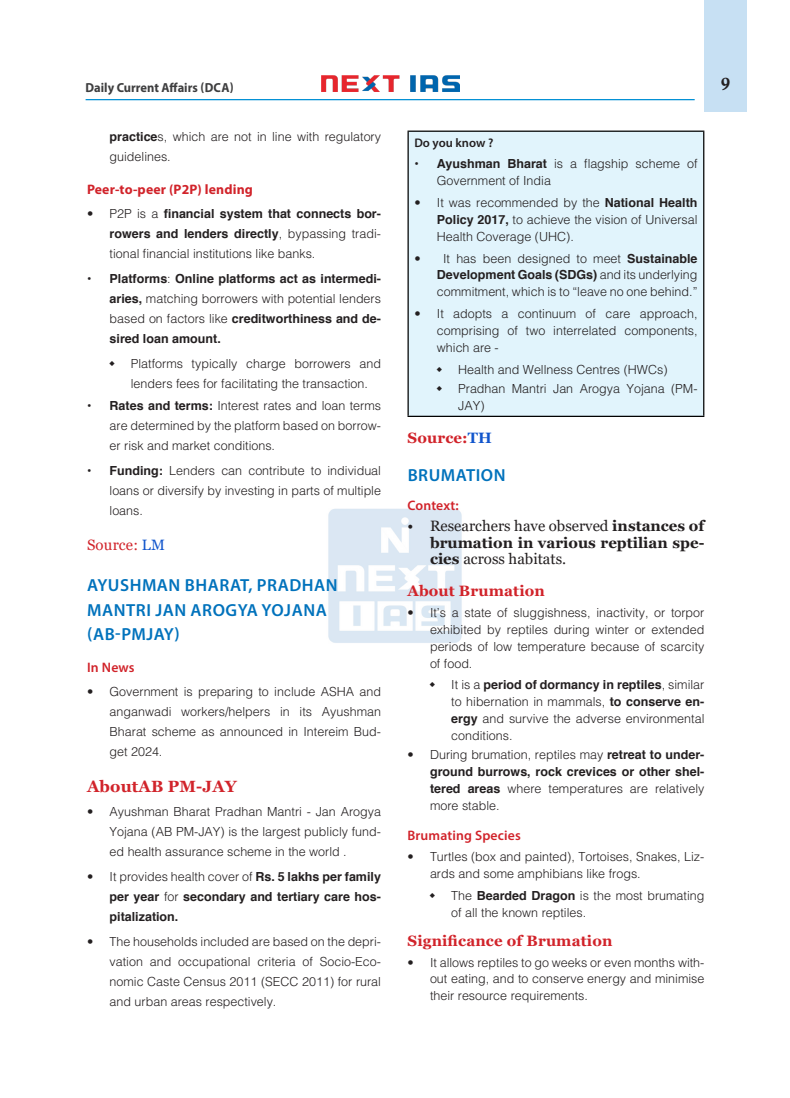
<style>
.page{position:relative;width:790px;height:1098px;background:#fff}
.page>*{position:absolute;margin:0;border:0;box-sizing:border-box;transform-origin:0 0}
.H-1{font:600 17.5px/24.1px "Myriad Pro";letter-spacing:.03em;color:#0072bc}
.t1{font:17.5px "Calis MT Bol";color:#231f20}
.H-2{font:700 16.25px "Georgia";letter-spacing:.01em;color:#d1232a}
.t2{font:700 15px/16.9px "Georgia";color:#231f20;text-align:justify}
.H-2-2{font:700 15px "Georgia";letter-spacing:.01em;color:#d1232a}
.H-2-3{font:15px "Georgia";letter-spacing:.01em;color:#d1232a}
.H-2-4{font:600 13.75px "Myriad Pro";letter-spacing:.01em;color:#d1232a}
.H-2-5{font:700 13.75px "Myriad Pro";letter-spacing:.01em;color:#d1232a}
.t3{font:700 13.12px "Myriad Pro";color:#3e3e3f;scale:.95 1}
.t4{font:300 12.5px/16.9px "Helvetica";color:#231f20;text-align:justify}
.t5{font:700 12.5px/20px "Helvetica";color:#231f20;text-align:justify}
.body{font:600 12.5px "Myriad Pro";color:#231f20}
.s1{font-weight:700}
.s2{font-weight:300}
.s3{color:#15c}
.s4{font-weight:400}
</style>
<div class="page">
<div style="left:704px;top:0;width:42px;height:112px;background:#c7e0f3"></div>
<img style="left:321px;top:76px;width:138px;height:15px">
<hr style="left:86px;top:99px;width:608px;height:1px;background:#008fd5">
<img style="left:328px;top:508px;width:134px;height:135px">
<div style="left:408px;top:131px;width:295px;height:285px;background:#e1f4fc"></div>
<hr style="left:407px;top:131px;width:297px;height:1px;background:#000">
<hr style="left:407px;top:132px;width:1px;height:283px;background:#000">
<hr style="left:702px;top:132px;width:2px;height:283px;background:#000">
<hr style="left:407px;top:415px;width:297px;height:2px;background:#000">
<p class="t3" style="left:86px;top:79px;width:157px">Daily Current Affairs (DCA)</p>
<h1 class="t1" style="left:720px;top:74px;width:10px">9</h1>
<p class="t4" style="left:109px;top:126px;width:273px;line-height:20px"><span class="s1">practice</span>s, which are not in line with regulatory guidelines.</p>
<p class="H-2-5" style="left:87px;top:180px;width:167px">Peer-to-peer (P2P) lending</p>
<p class="t4" style="left:109px;top:203px;width:273px;line-height:20px;text-indent:-22px">• P2P is a <span class="s1">financial system that connects bor&shy;rowers and lenders directly</span>, bypassing tradi&shy;tional financial institutions like banks.</p>
<p class="t5" style="left:109px;top:268px;width:273px;text-indent:-22px">• Platforms<span class="s2">:</span> Online platforms act as intermedi&shy;aries, <span class="s2">matching borrowers with potential lenders based on factors like</span> creditworthiness and de&shy;sired loan amount.</p>
<p class="t4" style="left:131px;top:353px;width:251px;line-height:20px">Platforms typically charge borrowers and lenders fees for facilitating the transaction.</p>
<p class="t4" style="left:109px;top:395px;width:273px;line-height:20px;text-indent:-22px"><span class="s1">• Rates and terms:</span> Interest rates and loan terms are determined by the platform based on borrow&shy;er risk and market conditions.</p>
<p class="t4" style="left:109px;top:460px;width:273px;line-height:20px;text-indent:-22px"><span class="s1">• Funding:</span> Lenders can contribute to individual loans or diversify by investing in parts of multiple loans.</p>
<p class="H-2-3" style="left:87px;top:535px;width:79px">Source: <span class="s3">LM</span></p>
<p class="H-1" style="left:87px;top:573px;width:252px">AYUSHMAN BHARAT, PRADHAN<br>MANTRI JAN AROGYA YOJANA (AB-PMJAY)</p>
<p class="H-2-4" style="left:87px;top:658px;width:49px">In News</p>
<p class="t4" style="left:109px;top:680px;width:273px;line-height:20px;text-indent:-22px">• Government is preparing to include ASHA and anganwadi workers/helpers in its Ayushman Bharat scheme as announced in Intereim Bud&shy;get 2024.</p>
<p class="H-2" style="left:87px;top:775px;width:151px">AboutAB PM-JAY</p>
<p class="t4" style="left:109px;top:800px;width:273px;line-height:20px;text-indent:-22px">• Ayushman Bharat Pradhan Mantri - Jan Arogya Yojana (AB PM-JAY) is the largest publicly fund&shy;ed health assurance scheme in the world .</p>
<p class="t5" style="left:109px;top:866px;width:273px;text-indent:-22px"><span class="s2">• It provides health cover of</span> Rs. 5 lakhs per family per year <span class="s2">for</span> secondary and tertiary care hos&shy;pitalization.</p>
<p class="t4" style="left:109px;top:930px;width:273px;line-height:20px;text-indent:-22px">• The households included are based on the depri&shy;vation and occupational criteria of Socio-Eco&shy;nomic Caste Census 2011 (SECC 2011) for rural and urban areas respectively.</p>
<p class="body" style="left:414px;top:135px;width:80px">Do you know ?</p>
<p class="t4" style="left:436px;top:155px;width:262px;text-indent:-22px"><span class="s1">• Ayushman Bharat</span> is a flagship scheme of<br>Government of India</p>
<p class="t4" style="left:436px;top:194px;width:262px;text-indent:-22px">• It was recommended by the <span class="s1">National Health Policy 2017,</span> to achieve the vision of Universal Health Coverage (UHC).</p>
<p class="t4" style="left:436px;top:249px;width:262px;text-indent:-22px">• It has been designed to meet <span class="s1">Sustainable Development Goals (SDGs)</span> and its underlying commitment, which is to “leave no one behind.”</p>
<p class="t4" style="left:436px;top:305px;width:262px;text-indent:-22px">• It adopts a continuum of care approach, comprising of two interrelated components, which are -</p>
<p class="t4" style="left:458px;top:360px;width:211px">Health and Wellness Centres (HWCs)</p>
<p class="t4" style="left:458px;top:380px;width:241px">Pradhan Mantri Jan Arogya Yojana (PM-<br>JAY)</p>
<p class="H-2-2" style="left:407px;top:427px;width:86px">Source:<span class="s3">TH</span></p>
<p class="H-1" style="left:407px;top:462px;width:99px">BRUMATION</p>
<p class="H-2-4" style="left:407px;top:496px;width:53px">Context:</p>
<p class="t2" style="left:430px;top:517px;width:276px;text-indent:-22px"><span class="s4">• Researchers have observed</span> instances of brumation in various reptilian spe&shy;cies <span class="s4">across habitats.</span></p>
<p class="H-2-2" style="left:407px;top:581px;width:139px">About Brumation</p>
<p class="t4" style="left:430px;top:603px;width:276px;text-indent:-22px">• It’s a state of sluggishness, inactivity, or torpor exhibited by reptiles during winter or extended periods of low temperature because of scarcity of food.</p>
<p class="t4" style="left:451px;top:676px;width:254px">It is a <span class="s1">period of dormancy in reptiles</span>, similar to hibernation in mammals, <span class="s1">to conserve en&shy;ergy</span> and survive the adverse environmental conditions.</p>
<p class="t4" style="left:430px;top:746px;width:276px;text-indent:-22px">• During brumation, reptiles may <span class="s1">retreat to under&shy;ground burrows, rock crevices or other shel&shy;tered areas</span> where temperatures are relatively more stable.</p>
<p class="H-2-4" style="left:407px;top:827px;width:115px">Brumating Species</p>
<p class="t4" style="left:430px;top:847px;width:276px;text-indent:-22px">• Turtles (box and painted), Tortoises, Snakes, Liz&shy;ards and some amphibians like frogs.</p>
<p class="t4" style="left:451px;top:886px;width:254px">The <span class="s1">Bearded Dragon</span> is the most brumating of all the known reptiles.</p>
<p class="H-2-2" style="left:407px;top:931px;width:206px">Significance of Brumation</p>
<p class="t4" style="left:430px;top:953px;width:276px;text-indent:-22px">• It allows reptiles to go weeks or even months with&shy;out eating, and to conserve energy and minimise their resource requirements.</p>
</div>
